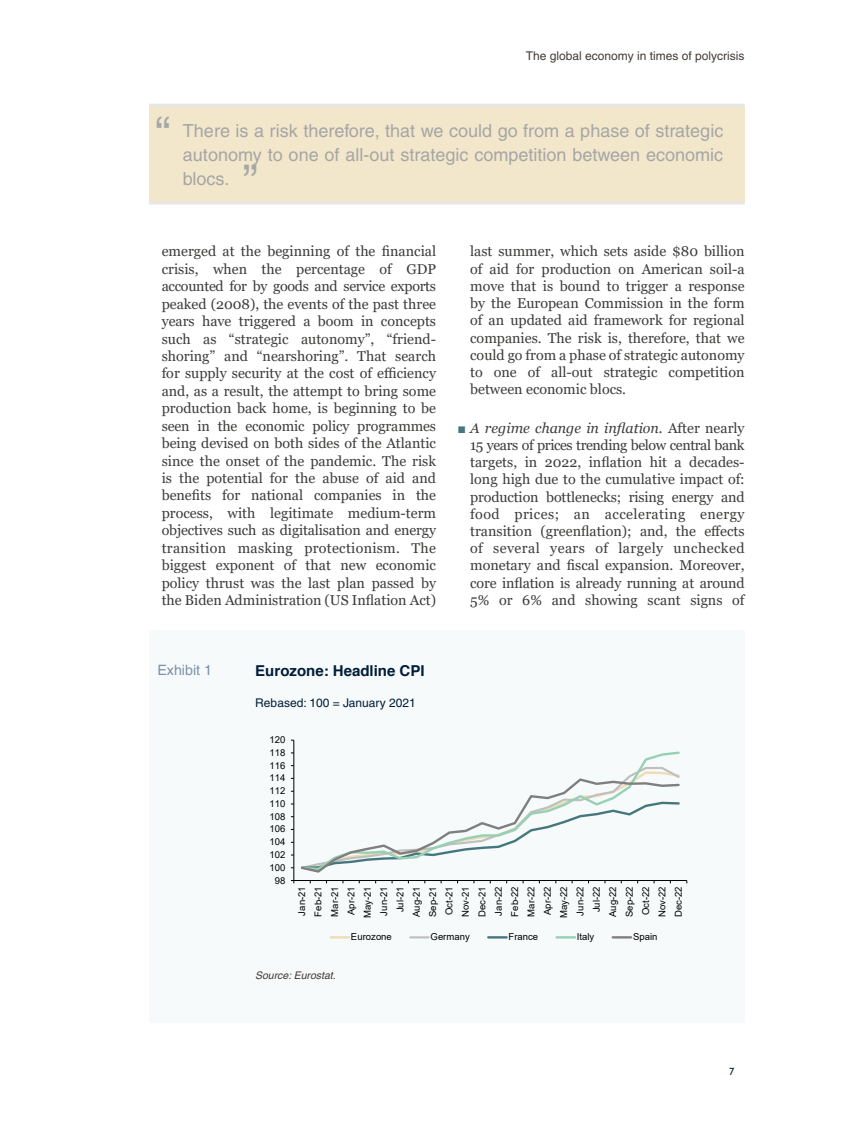
<style>
.page{position:relative;width:851px;height:1127px;background:#fff}
.page>*{position:absolute;margin:0;border:0;box-sizing:border-box;transform-origin:0 0}
.t1{font:45px "Helvetica";color:#a6a6a6}
.t2{font:18px/24px "Helvetica";color:#a6a6a6;text-align:justify}
.t3{font:700 15px "Helvetica";color:#001d39}
.t4{font:14.25px/17.4px "Georgia";color:#3c3c3b;text-align:justify}
.t5{font:14.25px "Helvetica";color:#7c91ac}
.t6{font:12px "Helvetica";color:#453a36}
.t7{font:12px "Helvetica";color:#001d39}
.t8{font:italic 10.5px "Helvetica";color:#453a36}
.t9{font:500 10.5px "Gill Sans MT Std";color:#001d39}
.t10{font:9.45px/16.4px "Arial";letter-spacing:.005em;color:#000;text-align:right}
.s1{font-family:"Arial";color:#45777e}
.s2{font-style:italic}
</style>
<div class="page">
<div style="left:149px;top:106px;width:595px;height:97px;background:#f3e7cb"></div>
<hr style="left:149px;top:104px;width:595px;height:3px;background:#e6e6e6">
<hr style="left:149px;top:201px;width:595px;height:3px;background:#e6e6e6">
<div style="left:149px;top:631px;width:595px;height:392px;background:#f7fafa"></div>
<hr style="left:293px;top:740px;width:1px;height:140px;background:#000">
<hr style="left:294px;top:880px;width:392px;height:1px;background:#000">
<svg style="left:291px;top:765px;width:389px;height:109px"></svg>
<svg style="left:330px;top:936px;width:19px;height:2px"></svg>
<svg style="left:410px;top:936px;width:18px;height:2px"></svg>
<svg style="left:488px;top:936px;width:18px;height:2px"></svg>
<svg style="left:556px;top:936px;width:19px;height:2px"></svg>
<svg style="left:612px;top:936px;width:19px;height:2px"></svg>
<p class="t6" style="left:525px;top:49px;width:220px">The global economy in times of polycrisis</p>
<h1 class="t1" style="left:155px;top:107px;width:16px">“</h1>
<p class="t2" style="left:183px;top:118px;width:541px">There is a risk therefore, that we could go from a phase of strategic autonomy to one of all-out strategic competition between economic blocs.</p>
<h1 class="t1" style="left:243px;top:155px;width:16px">”</h1>
<p class="t4" style="left:162px;top:243px;width:276px">emerged at the beginning of the financial crisis, when the percentage of GDP accounted for by goods and service exports peaked (2008), the events of the past three years have triggered a boom in concepts such as “strategic autonomy”, “friend&shy;shoring” and “nearshoring”. That search for supply security at the cost of efficiency and, as a result, the attempt to bring some production back home, is beginning to be seen in the economic policy programmes being devised on both sides of the Atlantic since the onset of the pandemic. The risk is the potential for the abuse of aid and benefits for national companies in the process, with legitimate medium-term objectives such as digitalisation and energy transition masking protectionism. The biggest exponent of that new economic policy thrust was the last plan passed by the Biden Administration (US Inflation Act)</p>
<p class="t4" style="left:470px;top:243px;width:276px">last summer, which sets aside $80 billion of aid for production on American soil-a move that is bound to trigger a response by the European Commission in the form of an updated aid framework for regional companies. The risk is, therefore, that we could go from a phase of strategic autonomy to one of all-out strategic competition between economic blocs.</p>
<p class="t4" style="left:470px;top:419px;width:276px;text-indent:-13px"><span class="s1">■</span> <span class="s2">A regime change in inflation.</span> After nearly 15 years of prices trending below central bank targets, in 2022, inflation hit a decades&shy;long high due to the cumulative impact of: production bottlenecks; rising energy and food prices; an accelerating energy transition (greenflation); and, the effects of several years of largely unchecked monetary and fiscal expansion. Moreover, core inflation is already running at around 5% or 6% and showing scant signs of</p>
<p class="t5" style="left:157px;top:661px;width:56px">Exhibit 1</p>
<p class="t3" style="left:255px;top:661px;width:171px">Eurozone: Headline CPI</p>
<p class="t7" style="left:255px;top:696px;width:162px">Rebased: 100 = January 2021</p>
<p class="t10" style="left:269px;top:731px;width:17px">120</p>
<p class="t10" style="left:269px;top:744px;width:17px">118</p>
<p class="t10" style="left:269px;top:757px;width:17px">116</p>
<p class="t10" style="left:269px;top:770px;width:17px">114</p>
<p class="t10" style="left:269px;top:782px;width:17px">112</p>
<p class="t10" style="left:269px;top:795px;width:17px">110</p>
<p class="t10" style="left:269px;top:808px;width:17px">108</p>
<p class="t10" style="left:269px;top:821px;width:17px">106</p>
<p class="t10" style="left:269px;top:834px;width:17px">104</p>
<p class="t10" style="left:269px;top:846px;width:17px">102</p>
<p class="t10" style="left:269px;top:859px;width:17px">100</p>
<p class="t10" style="left:275px;top:872px;width:12px">98</p>
<p class="t10" style="left:293px;top:918px;width:33px;rotate:-90deg">Jan-21<br>Feb-21<br>Mar-21<br>Apr-21<br>May-21<br>Jun-21<br>Jul-21<br>Aug-21<br>Sep-21<br>Oct-21<br>Nov-21<br>Dec-21<br>Jan-22<br>Feb-22<br>Mar-22<br>Apr-22<br>May-22<br>Jun-22<br>Jul-22<br>Aug-22<br>Sep-22<br>Oct-22<br>Nov-22<br>Dec-22</p>
<p class="t10" style="left:351px;top:929px;width:42px">Eurozone</p>
<p class="t10" style="left:430px;top:929px;width:41px">Germany</p>
<p class="t10" style="left:508px;top:929px;width:31px">France</p>
<p class="t10" style="left:576px;top:929px;width:19px">Italy</p>
<p class="t10" style="left:633px;top:929px;width:26px">Spain</p>
<p class="t8" style="left:255px;top:969px;width:82px">Source: Eurostat.</p>
<p class="t9" style="left:729px;top:1065px;width:7px">7</p>
</div>
